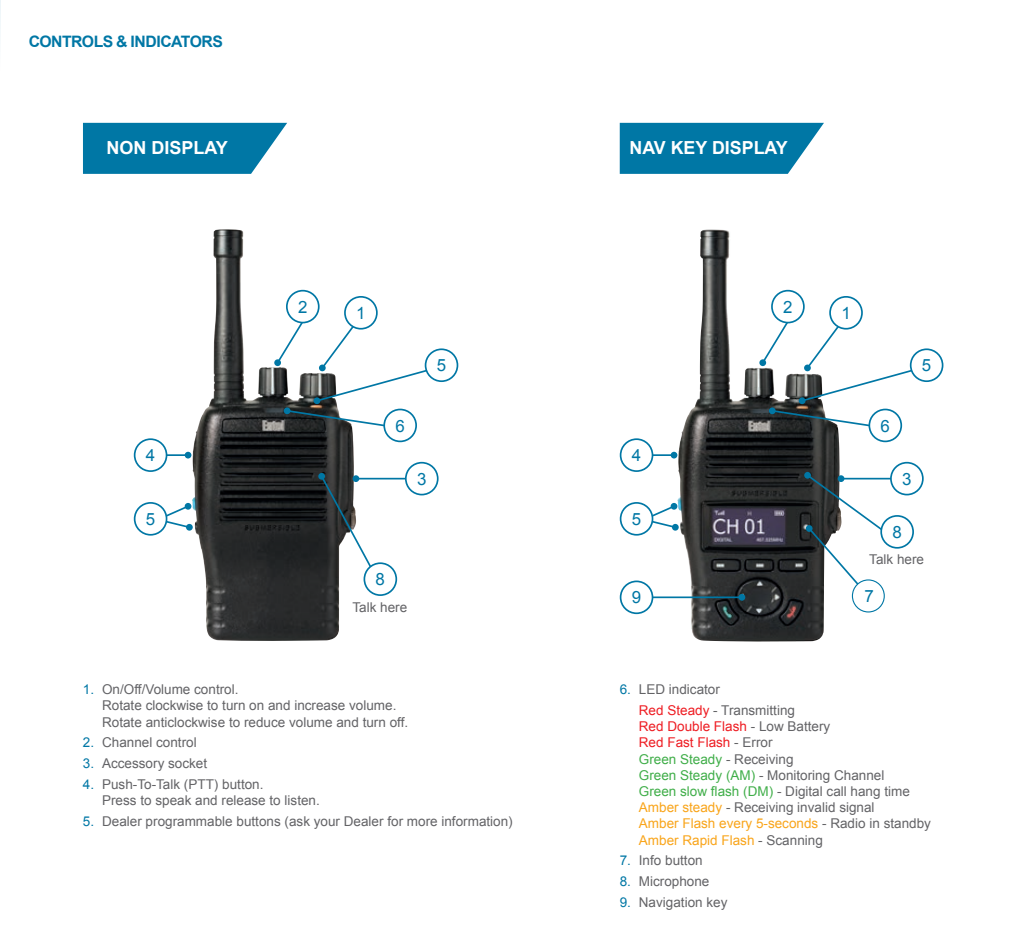
<style>
.page{position:relative;width:1034px;height:938px;background:#fff}
.page>*{position:absolute;margin:0;border:0;box-sizing:border-box;transform-origin:0 0}
.t1{font:700 18px "Arial";color:#fff}
.t2{font:16.88px "Arial";color:#0077a5}
.t3{font:700 15.75px "Arial";letter-spacing:-.03em;color:#0077a5}
.t4{font:13.5px/16.2px "Arial";color:#636366}
.s1{color:#0077a5}
.s2{color:#ee1d23}
.s3{color:#40ae49}
.s4{color:#f9a51b}
</style>
<div class="page">
<img style="left:192px;top:230px;width:164px;height:411px">
<svg style="left:83px;top:123px;width:204px;height:51px;background:#1682ac"></svg>
<svg style="left:619px;top:123px;width:204px;height:51px;background:#1783ad"></svg>
<svg style="left:275px;top:319px;width:30px;height:46px"></svg>
<div style="left:274px;top:359px;width:7px;height:7px;background:#0077a5;border-radius:50%"></div>
<svg style="left:315px;top:318px;width:117px;height:85px"></svg>
<div style="left:313px;top:397px;width:7px;height:7px;background:#0077a5;border-radius:50%"></div>
<svg style="left:285px;top:409px;width:106px;height:19px"></svg>
<div style="left:284px;top:407px;width:6px;height:7px;background:#0077a5;border-radius:50%"></div>
<hr style="left:356px;top:478px;width:56px;height:1px;background:#0077a5">
<svg style="left:319px;top:474px;width:55px;height:97px"></svg>
<div style="left:318px;top:473px;width:7px;height:6px;background:#0077a5;border-radius:50%"></div>
<div style="left:345px;top:297px;width:32px;height:32px;background:#fff;border-radius:50%"></div>
<div style="left:344px;top:296px;width:33px;height:33px;border:2px solid #0077a5;border-radius:50%"></div>
<div style="left:425px;top:349px;width:32px;height:32px;background:#fff;border-radius:50%"></div>
<div style="left:424px;top:348px;width:34px;height:34px;border:2px solid #0077a5;border-radius:50%"></div>
<div style="left:384px;top:409px;width:32px;height:32px;background:#fff;border-radius:50%"></div>
<div style="left:383px;top:408px;width:34px;height:34px;border:2px solid #0077a5;border-radius:50%"></div>
<div style="left:406px;top:462px;width:31px;height:32px;background:#fff;border-radius:50%"></div>
<div style="left:405px;top:462px;width:33px;height:33px;border:2px solid #0077a5;border-radius:50%"></div>
<div style="left:364px;top:563px;width:32px;height:32px;background:#fff;border-radius:50%"></div>
<div style="left:363px;top:562px;width:34px;height:34px;border:2px solid #0077a5;border-radius:50%"></div>
<div style="left:287px;top:291px;width:32px;height:31px;background:#fff;border-radius:50%"></div>
<div style="left:286px;top:290px;width:33px;height:33px;border:2px solid #0077a5;border-radius:50%"></div>
<img style="left:677px;top:230px;width:164px;height:411px">
<svg style="left:760px;top:319px;width:30px;height:46px"></svg>
<div style="left:759px;top:359px;width:7px;height:7px;background:#0077a5;border-radius:50%"></div>
<svg style="left:799px;top:318px;width:117px;height:85px"></svg>
<div style="left:798px;top:397px;width:7px;height:7px;background:#0077a5;border-radius:50%"></div>
<svg style="left:770px;top:409px;width:106px;height:19px"></svg>
<div style="left:768px;top:407px;width:7px;height:7px;background:#0077a5;border-radius:50%"></div>
<hr style="left:840px;top:478px;width:57px;height:1px;background:#0077a5">
<div style="left:829px;top:297px;width:32px;height:32px;background:#fff;border-radius:50%"></div>
<div style="left:829px;top:296px;width:33px;height:33px;border:2px solid #0077a5;border-radius:50%"></div>
<div style="left:910px;top:349px;width:32px;height:32px;background:#fff;border-radius:50%"></div>
<div style="left:909px;top:348px;width:34px;height:34px;border:2px solid #0077a5;border-radius:50%"></div>
<div style="left:869px;top:409px;width:32px;height:32px;background:#fff;border-radius:50%"></div>
<div style="left:868px;top:408px;width:33px;height:34px;border:2px solid #0077a5;border-radius:50%"></div>
<div style="left:890px;top:462px;width:32px;height:32px;background:#fff;border-radius:50%"></div>
<div style="left:889px;top:462px;width:34px;height:33px;border:2px solid #0077a5;border-radius:50%"></div>
<div style="left:880px;top:515px;width:33px;height:33px;border:2px solid #0077a5;border-radius:50%"></div>
<div style="left:771px;top:291px;width:32px;height:31px;background:#fff;border-radius:50%"></div>
<div style="left:771px;top:290px;width:33px;height:33px;border:2px solid #0077a5;border-radius:50%"></div>
<svg style="left:804px;top:472px;width:83px;height:120px"></svg>
<svg style="left:805px;top:524px;width:7px;height:8px"></svg>
<div style="left:852px;top:580px;width:32px;height:32px;background:#fff;border-radius:50%"></div>
<div style="left:851px;top:579px;width:33px;height:33px;border:1px solid #0077a5;border-radius:50%"></div>
<svg style="left:157px;top:503px;width:34px;height:26px"></svg>
<div style="left:186px;top:524px;width:7px;height:6px;background:#0077a5;border-radius:50%"></div>
<div style="left:135px;top:503px;width:31px;height:32px;background:#fff;border-radius:50%"></div>
<div style="left:134px;top:502px;width:33px;height:33px;border:2px solid #0077a5;border-radius:50%"></div>
<hr style="left:154px;top:454px;width:34px;height:2px;background:#0077a5">
<svg style="left:185px;top:452px;width:6px;height:6px"></svg>
<div style="left:135px;top:439px;width:31px;height:32px;background:#fff;border-radius:50%"></div>
<div style="left:134px;top:438px;width:33px;height:34px;border:2px solid #0077a5;border-radius:50%"></div>
<svg style="left:645px;top:504px;width:32px;height:25px"></svg>
<div style="left:671px;top:524px;width:7px;height:6px;background:#0077a5;border-radius:50%"></div>
<div style="left:620px;top:503px;width:32px;height:32px;background:#fff;border-radius:50%"></div>
<div style="left:619px;top:502px;width:34px;height:33px;border:2px solid #0077a5;border-radius:50%"></div>
<hr style="left:639px;top:454px;width:35px;height:2px;background:#0077a5">
<div style="left:670px;top:452px;width:7px;height:6px;background:#0077a5;border-radius:50%"></div>
<div style="left:620px;top:439px;width:32px;height:32px;background:#fff;border-radius:50%"></div>
<div style="left:619px;top:438px;width:34px;height:34px;border:2px solid #0077a5;border-radius:50%"></div>
<hr style="left:639px;top:596px;width:102px;height:2px;background:#0077a5">
<div style="left:738px;top:594px;width:7px;height:6px;background:#0077a5;border-radius:50%"></div>
<div style="left:620px;top:581px;width:32px;height:32px;background:#fff;border-radius:50%"></div>
<div style="left:619px;top:580px;width:34px;height:34px;border:2px solid #0077a5;border-radius:50%"></div>
<p class="t3" style="left:29px;top:31px;width:196px">CONTROLS &amp; INDICATORS</p>
<h1 class="t1" style="left:106px;top:136px;width:123px">NON DISPLAY</h1>
<h1 class="t1" style="left:629px;top:136px;width:160px">NAV KEY DISPLAY</h1>
<p class="t2" style="left:146px;top:444px;width:11px">4</p>
<p class="t2" style="left:146px;top:508px;width:11px">5</p>
<p class="t2" style="left:298px;top:296px;width:11px">2</p>
<p class="t2" style="left:356px;top:302px;width:11px">1</p>
<p class="t2" style="left:436px;top:354px;width:11px">5</p>
<p class="t2" style="left:395px;top:414px;width:11px">6</p>
<p class="t2" style="left:417px;top:468px;width:11px">3</p>
<p class="t2" style="left:375px;top:568px;width:11px">8</p>
<p class="t4" style="left:352px;top:599px;width:56px">Talk here</p>
<p class="t2" style="left:631px;top:444px;width:11px">4</p>
<p class="t2" style="left:631px;top:508px;width:11px">5</p>
<p class="t2" style="left:631px;top:586px;width:11px">9</p>
<p class="t2" style="left:783px;top:296px;width:11px">2</p>
<p class="t2" style="left:841px;top:302px;width:11px">1</p>
<p class="t2" style="left:921px;top:354px;width:11px">5</p>
<p class="t2" style="left:880px;top:414px;width:11px">6</p>
<p class="t2" style="left:902px;top:468px;width:11px">3</p>
<p class="t2" style="left:892px;top:521px;width:11px">8</p>
<p class="t4" style="left:869px;top:552px;width:56px">Talk here</p>
<p class="t2" style="left:864px;top:585px;width:11px">7</p>
<p class="t4" style="left:102px;top:681px;width:307px;text-indent:-19px"><span class="s1">1.</span> On/Off/Volume control.<br>Rotate clockwise to turn on and increase volume.<br>Rotate anticlockwise to reduce volume and turn off.</p>
<p class="t4" style="left:83px;top:734px;width:115px"><span class="s1">2.</span> Channel control</p>
<p class="t4" style="left:83px;top:755px;width:126px"><span class="s1">3.</span> Accessory socket</p>
<p class="t4" style="left:102px;top:776px;width:219px;text-indent:-19px"><span class="s1">4.</span> Push-To-Talk (PTT) button.<br>Press to speak and release to listen.</p>
<p class="t4" style="left:83px;top:812px;width:431px"><span class="s1">5.</span> Dealer programmable buttons (ask your Dealer for more information)</p>
<p class="t4" style="left:638px;top:679px;width:158px;line-height:20.7px;text-indent:-19px"><span class="s1">6.</span> LED indicator<br><span class="s2">Red Steady</span> - Transmitting</p>
<p class="t4" style="left:638px;top:718px;width:293px"><span class="s2">Red Double Flash</span> - Low Battery<br><span class="s2">Red Fast Flash</span> - Error<br><span class="s3">Green Steady</span> - Receiving<br><span class="s3">Green Steady (AM)</span> - Monitoring Channel<br><span class="s3">Green slow flash (DM)</span> - Digital call hang time <span class="s4">Amber steady</span> - Receiving invalid signal<br><span class="s4">Amber Flash every 5-seconds</span> - Radio in standby <span class="s4">Amber Rapid Flash</span> - Scanning</p>
<p class="t4" style="left:619px;top:852px;width:84px"><span class="s1">7.</span> Info button</p>
<p class="t4" style="left:619px;top:873px;width:91px"><span class="s1">8.</span> Microphone</p>
<p class="t4" style="left:619px;top:893px;width:109px"><span class="s1">9.</span> Navigation key</p>
</div>
